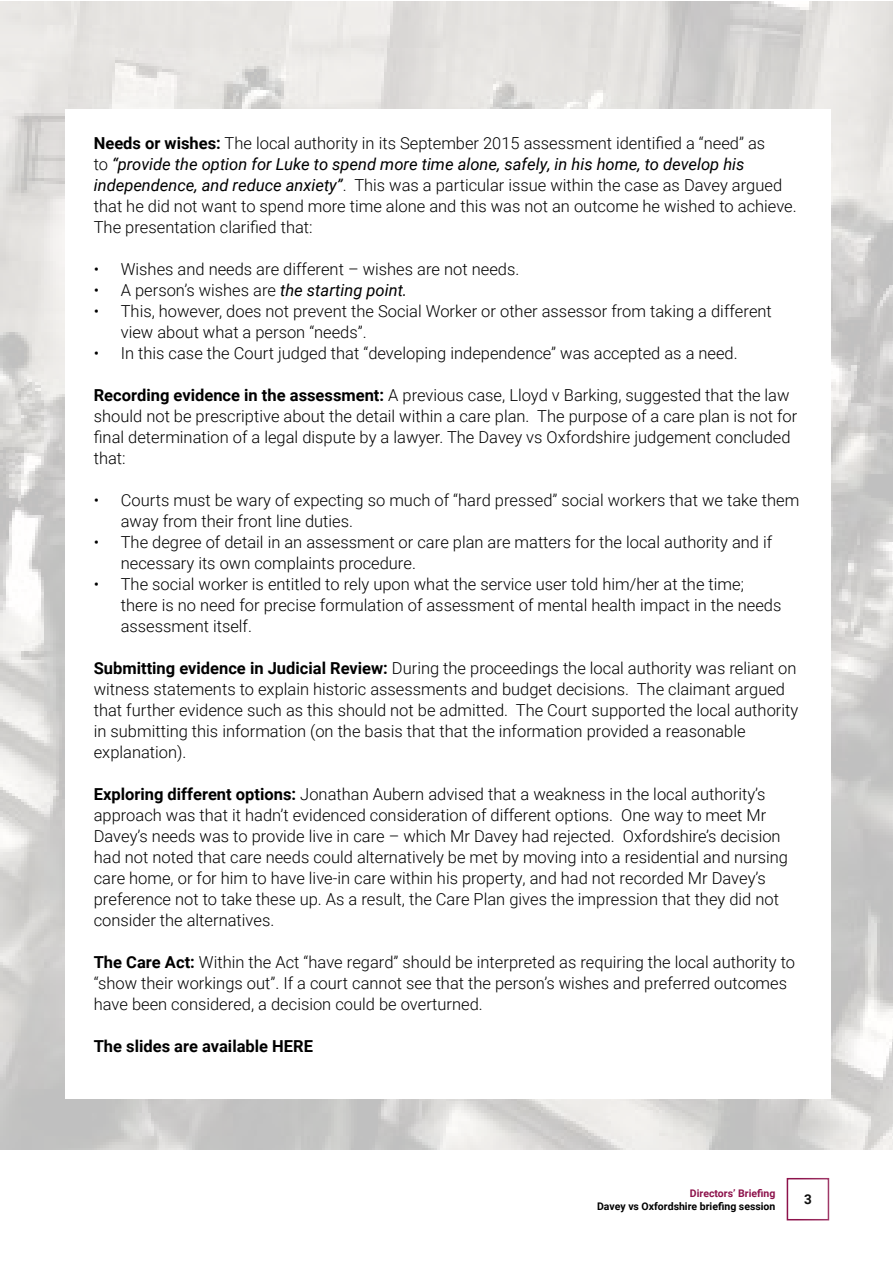
<style>
.page{position:relative;width:893px;height:1263px;background:#fff}
.page>*{position:absolute;margin:0;border:0;box-sizing:border-box;transform-origin:0 0}
.t1{font:300 16.5px/21px "Roboto";color:#000}
.t2{font:700 16.5px "Roboto";color:#000}
.t3{font:700 13.5px "Roboto";color:#000}
.t4{font:700 10.5px "Roboto";color:#000}
.t5{font:700 10.5px "Roboto";color:#8d124b}
.s1{font-weight:700}
.s2{font-weight:400;font-style:italic}
</style>
<div class="page">
<img style="left:0;top:1px;width:893px;height:1148px">
<div style="left:65px;top:109px;width:766px;height:989px;background:#fff"></div>
<div style="left:787px;top:1178px;width:42px;height:42px;border:2px solid #8d124b"></div>
<p class="t1" style="left:94px;top:132px;width:704px"><span class="s1">Needs or wishes:</span> The local authority in its September 2015 assessment identified a “need” as<br>to <span class="s2">“provide the option for Luke to spend more time alone, safely, in his home, to develop his independence, and reduce anxiety”</span>. This was a particular issue within the case as Davey argued that he did not want to spend more time alone and this was not an outcome he wished to achieve.<br>The presentation clarified that:</p>
<p class="t1" style="left:94px;top:258px;width:427px">• Wishes and needs are different – wishes are not needs.</p>
<p class="t1" style="left:94px;top:279px;width:315px">• A person’s wishes are <span class="s2">the starting point.</span></p>
<p class="t1" style="left:121px;top:300px;width:653px;text-indent:-27px">• This, however, does not prevent the Social Worker or other assessor from taking a different view about what a person “needs”.</p>
<p class="t1" style="left:94px;top:342px;width:645px">• In this case the Court judged that “developing independence” was accepted as a need.</p>
<p class="t1" style="left:94px;top:384px;width:705px"><span class="s1">Recording evidence in the assessment:</span> A previous case, Lloyd v Barking, suggested that the law should not be prescriptive about the detail within a care plan. The purpose of a care plan is not for final determination of a legal dispute by a lawyer. The Davey vs Oxfordshire judgement concluded that:</p>
<p class="t1" style="left:121px;top:489px;width:680px;text-indent:-27px">• Courts must be wary of expecting so much of “hard pressed” social workers that we take them away from their front line duties.</p>
<p class="t1" style="left:121px;top:531px;width:653px;text-indent:-27px">• The degree of detail in an assessment or care plan are matters for the local authority and if necessary its own complaints procedure.</p>
<p class="t1" style="left:121px;top:573px;width:662px;text-indent:-27px">• The social worker is entitled to rely upon what the service user told him/her at the time; there is no need for precise formulation of assessment of mental health impact in the needs assessment itself.</p>
<p class="t1" style="left:94px;top:657px;width:706px"><span class="s1">Submitting evidence in Judicial Review:</span> During the proceedings the local authority was reliant on witness statements to explain historic assessments and budget decisions. The claimant argued that further evidence such as this should not be admitted. The Court supported the local authority in submitting this information (on the basis that that the information provided a reasonable explanation).</p>
<p class="t1" style="left:94px;top:783px;width:696px"><span class="s1">Exploring different options:</span> Jonathan Aubern advised that a weakness in the local authority’s approach was that it hadn’t evidenced consideration of different options. One way to meet Mr Davey’s needs was to provide live in care – which Mr Davey had rejected. Oxfordshire’s decision had not noted that care needs could alternatively be met by moving into a residential and nursing care home, or for him to have live-in care within his property, and had not recorded Mr Davey’s preference not to take these up. As a result, the Care Plan gives the impression that they did not consider the alternatives.</p>
<p class="t1" style="left:94px;top:951px;width:703px"><span class="s1">The Care Act:</span> Within the Act “have regard” should be interpreted as requiring the local authority to “show their workings out”. If a court cannot see that the person’s wishes and preferred outcomes have been considered, a decision could be overturned.</p>
<p class="t2" style="left:94px;top:1035px;width:221px">The slides are available HERE</p>
<p class="t5" style="left:690px;top:1186px;width:87px">Directors’ Briefing</p>
<p class="t4" style="left:597px;top:1199px;width:180px">Davey vs Oxfordshire briefing session</p>
<p class="t3" style="left:804px;top:1190px;width:9px">3</p>
</div>
